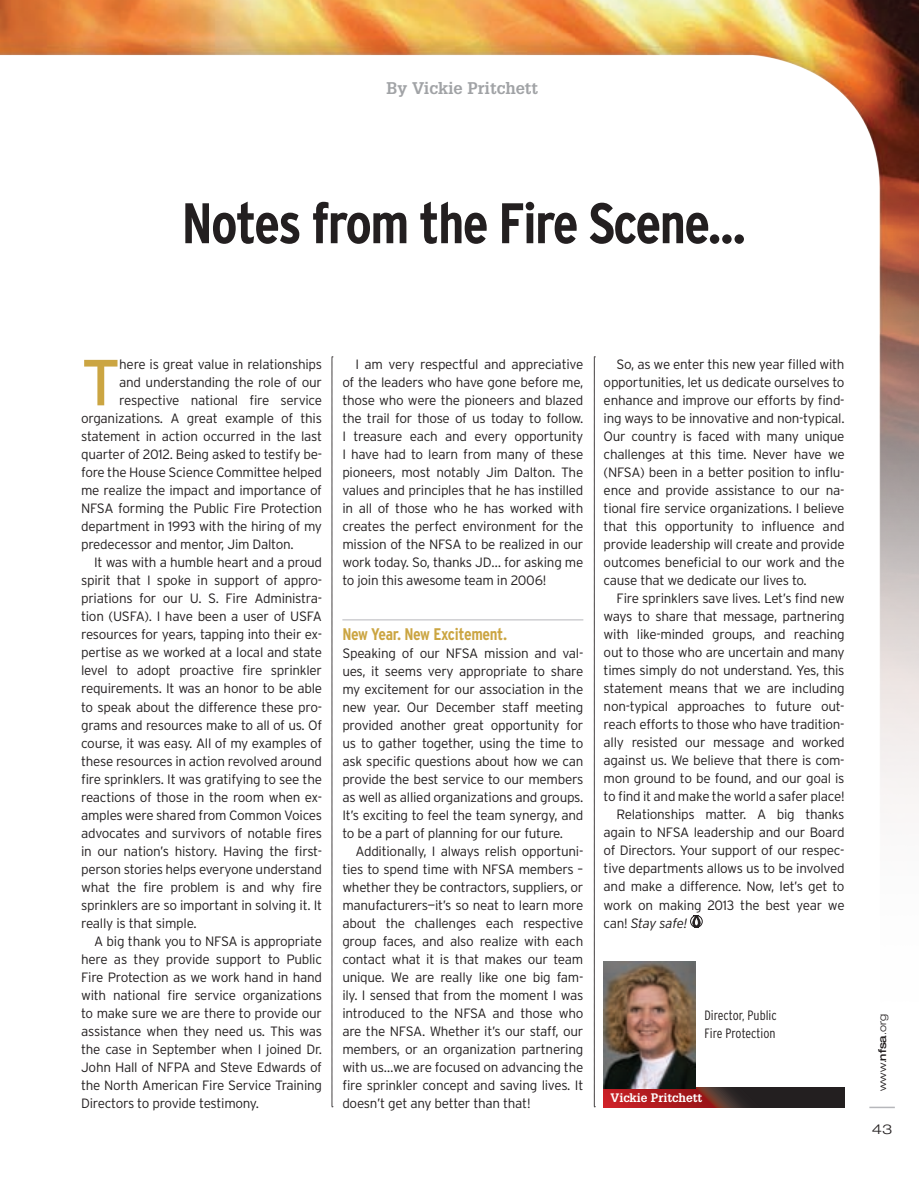
<style>
.page{position:relative;width:919px;height:1189px;background:#fff}
.page>*{position:absolute;margin:0;border:0;box-sizing:border-box;transform-origin:0 0}
.t1{font:64.95px "Interstate";color:#cba542}
.t2{font:700 condensed 57px "Interstate";letter-spacing:-.03em;color:#231f20}
.t3{font:700 condensed 16.8px "Interstate";letter-spacing:-.02em;color:#cba542}
.t4{font:700 16.5px "Glypha";color:#a1a3a6}
.t5{font:300 13.5px/18px "Interstate";letter-spacing:-.02em;color:#231f20;text-align:justify}
.t6{font:300 condensed 13.5px/18px "Interstate";color:#231f20}
.t7{font:italic 300 13.5px "Interstate";letter-spacing:-.035em;color:#231f20}
.t8{font:300 expanded 13.5px "Helvetica Neue";color:#231f20;scale:1.15 1}
.t9{font:700 12px "Glypha";color:#fff}
.t10{font:300 expanded 10.5px "Helvetica Neue";color:#231f20}
.s1{font-style:normal}
.s2{font-weight:500}
</style>
<div class="page">
<img style="left:0;top:0;width:918px;height:1005px">
<svg style="left:869px;top:1106px;width:25px;height:1px"></svg>
<hr style="left:342px;top:619px;width:241px;height:1px;background:#b6b7bb">
<svg style="left:689px;top:914px;width:13px;height:14px"></svg>
<svg style="left:603px;top:1087px;width:241px;height:20px"></svg>
<img style="left:603px;top:960px;width:92px;height:128px">
<svg style="left:331px;top:356px;width:2px;height:751px"></svg>
<svg style="left:593px;top:356px;width:2px;height:751px"></svg>
<p class="t4" style="left:386px;top:78px;width:153px">By Vickie Pritchett</p>
<h2 class="t2" style="left:181px;top:188px;width:566px">Notes from the Fire Scene...</h2>
<h1 class="t1" style="left:81px;top:343px;width:41px">T</h1>
<p class="t5" style="left:119px;top:355px;width:204px">here is great value in relationships</p>
<p class="t5" style="left:119px;top:373px;width:204px">and understanding the role of our</p>
<p class="t5" style="left:119px;top:391px;width:204px">respective national fire service</p>
<p class="t5" style="left:81px;top:409px;width:242px">organizations. A great example of this</p>
<p class="t5" style="left:81px;top:427px;width:242px">statement in action occurred in the last</p>
<p class="t5" style="left:81px;top:445px;width:242px">quarter of 2012. Being asked to testify be-</p>
<p class="t5" style="left:81px;top:463px;width:242px">fore the House Science Committee helped</p>
<p class="t5" style="left:81px;top:481px;width:242px">me realize the impact and importance of</p>
<p class="t5" style="left:81px;top:499px;width:242px">NFSA forming the Public Fire Protection</p>
<p class="t5" style="left:81px;top:517px;width:242px">department in 1993 with the hiring of my</p>
<p class="t5" style="left:81px;top:535px;width:214px">predecessor and mentor, Jim Dalton.</p>
<p class="t5" style="left:94px;top:553px;width:229px">It was with a humble heart and a proud</p>
<p class="t5" style="left:81px;top:571px;width:242px">spirit that I spoke in support of appro-</p>
<p class="t5" style="left:81px;top:589px;width:242px">priations for our U. S. Fire Administra-</p>
<p class="t5" style="left:81px;top:607px;width:242px">tion (USFA). I have been a user of USFA</p>
<p class="t5" style="left:81px;top:625px;width:242px">resources for years, tapping into their ex-</p>
<p class="t5" style="left:81px;top:643px;width:242px">pertise as we worked at a local and state</p>
<p class="t5" style="left:81px;top:661px;width:242px">level to adopt proactive fire sprinkler</p>
<p class="t5" style="left:81px;top:679px;width:242px">requirements. It was an honor to be able</p>
<p class="t5" style="left:81px;top:697px;width:242px">to speak about the difference these pro-</p>
<p class="t5" style="left:81px;top:715px;width:242px">grams and resources make to all of us. Of</p>
<p class="t5" style="left:81px;top:733px;width:242px">course, it was easy. All of my examples of</p>
<p class="t5" style="left:81px;top:751px;width:242px">these resources in action revolved around</p>
<p class="t5" style="left:81px;top:769px;width:242px">fire sprinklers. It was gratifying to see the</p>
<p class="t5" style="left:81px;top:787px;width:242px">reactions of those in the room when ex-</p>
<p class="t5" style="left:81px;top:805px;width:242px">amples were shared from Common Voices</p>
<p class="t5" style="left:81px;top:823px;width:242px">advocates and survivors of notable fires</p>
<p class="t5" style="left:81px;top:841px;width:242px">in our nation’s history. Having the first-</p>
<p class="t5" style="left:81px;top:859px;width:242px">person stories helps everyone understand</p>
<p class="t5" style="left:81px;top:877px;width:242px">what the fire problem is and why fire</p>
<p class="t5" style="left:81px;top:895px;width:242px">sprinklers are so important in solving it. It</p>
<p class="t5" style="left:81px;top:913px;width:117px">really is that simple.</p>
<p class="t5" style="left:94px;top:931px;width:229px">A big thank you to NFSA is appropriate</p>
<p class="t5" style="left:81px;top:949px;width:242px">here as they provide support to Public</p>
<p class="t5" style="left:81px;top:967px;width:242px">Fire Protection as we work hand in hand</p>
<p class="t5" style="left:81px;top:985px;width:242px">with national fire service organizations</p>
<p class="t5" style="left:81px;top:1003px;width:242px">to make sure we are there to provide our</p>
<p class="t5" style="left:81px;top:1021px;width:242px">assistance when they need us. This was</p>
<p class="t5" style="left:81px;top:1039px;width:242px">the case in September when I joined Dr.</p>
<p class="t5" style="left:81px;top:1057px;width:242px">John Hall of NFPA and Steve Edwards of</p>
<p class="t5" style="left:81px;top:1075px;width:242px">the North American Fire Service Training</p>
<p class="t5" style="left:81px;top:1093px;width:179px">Directors to provide testimony.</p>
<p class="t5" style="left:342px;top:355px;width:242px;text-indent:13px">I am very respectful and appreciative of the leaders who have gone before me, those who were the pioneers and blazed the trail for those of us today to follow.<br>I treasure each and every opportunity I have had to learn from many of these pioneers, most notably Jim Dalton. The values and principles that he has instilled in all of those who he has worked with creates the perfect environment for the mission of the NFSA to be realized in our work today. So, thanks JD… for asking me to join this awesome team in 2006!</p>
<p class="t3" style="left:342px;top:623px;width:166px">New Year. New Excitement.</p>
<p class="t5" style="left:342px;top:643px;width:242px">Speaking of our NFSA mission and val&shy;ues, it seems very appropriate to share my excitement for our association in the new year. Our December staff meeting provided another great opportunity for us to gather together, using the time to ask specific questions about how we can provide the best service to our members as well as allied organizations and groups.<br>It’s exciting to feel the team synergy, and to be a part of planning for our future.</p>
<p class="t5" style="left:342px;top:841px;width:242px;text-indent:13px">Additionally, I always relish opportuni&shy;ties to spend time with NFSA members – whether they be contractors, suppliers, or manufacturers—it’s so neat to learn more about the challenges each respective group faces, and also realize with each contact what it is that makes our team unique. We are really like one big fam&shy;ily. I sensed that from the moment I was introduced to the NFSA and those who are the NFSA. Whether it’s our staff, our members, or an organization partnering with us…we are focused on advancing the fire sprinkler concept and saving lives. It doesn’t get any better than that!</p>
<p class="t5" style="left:603px;top:355px;width:242px;text-indent:13px">So, as we enter this new year filled with opportunities, let us dedicate ourselves to enhance and improve our efforts by find&shy;ing ways to be innovative and non-typical.<br>Our country is faced with many unique challenges at this time. Never have we (NFSA) been in a better position to influ&shy;ence and provide assistance to our na&shy;tional fire service organizations. I believe that this opportunity to influence and provide leadership will create and provide outcomes beneficial to our work and the cause that we dedicate our lives to.</p>
<p class="t5" style="left:616px;top:589px;width:229px">Fire sprinklers save lives. Let’s find new</p>
<p class="t5" style="left:603px;top:607px;width:242px">ways to share that message, partnering</p>
<p class="t5" style="left:603px;top:625px;width:242px">with like-minded groups, and reaching</p>
<p class="t5" style="left:603px;top:643px;width:242px">out to those who are uncertain and many</p>
<p class="t5" style="left:603px;top:661px;width:242px">times simply do not understand. Yes, this</p>
<p class="t5" style="left:603px;top:679px;width:242px">statement means that we are including</p>
<p class="t5" style="left:603px;top:697px;width:242px">non-typical approaches to future out-</p>
<p class="t5" style="left:603px;top:715px;width:242px">reach efforts to those who have tradition-</p>
<p class="t5" style="left:603px;top:733px;width:242px">ally resisted our message and worked</p>
<p class="t5" style="left:603px;top:751px;width:242px">against us. We believe that there is com-</p>
<p class="t5" style="left:603px;top:769px;width:242px">mon ground to be found, and our goal is</p>
<p class="t5" style="left:603px;top:787px;width:242px">to find it and make the world a safer place!</p>
<p class="t5" style="left:616px;top:805px;width:229px">Relationships matter. A big thanks</p>
<p class="t5" style="left:603px;top:823px;width:242px">again to NFSA leadership and our Board</p>
<p class="t5" style="left:603px;top:841px;width:242px">of Directors. Your support of our respec-</p>
<p class="t5" style="left:603px;top:859px;width:242px">tive departments allows us to be involved</p>
<p class="t5" style="left:603px;top:877px;width:242px">and make a difference. Now, let’s get to</p>
<p class="t5" style="left:603px;top:895px;width:242px">work on making 2013 the best year we</p>
<p class="t7" style="left:603px;top:914px;width:85px"><span class="s1">can!</span> Stay safe!</p>
<p class="t6" style="left:704px;top:1005px;width:74px">Director, Public<br>Fire Protection</p>
<p class="t9" style="left:610px;top:1089px;width:93px">Vickie Pritchett</p>
<p class="t10" style="left:875px;top:1090px;width:78px;rotate:-90deg">www.<span class="s2">nfsa</span>.org</p>
<p class="t8" style="left:871px;top:1120px;width:20px">43</p>
</div>
